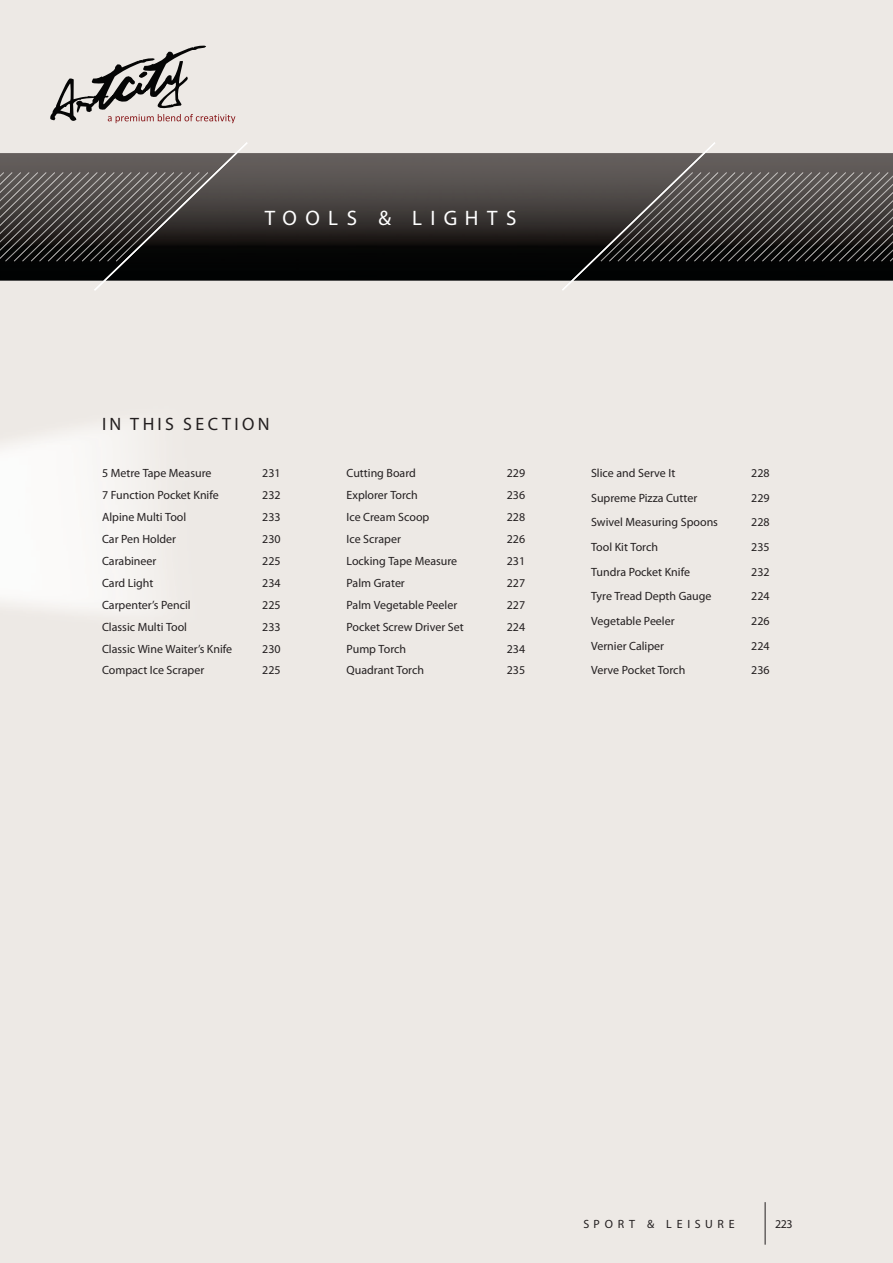
<style>
.page{position:relative;width:893px;height:1263px;background:#fff}
.page>*{position:absolute;margin:0;border:0;box-sizing:border-box;transform-origin:0 0}
.t1{font:300 21px "DTL Nobel T";letter-spacing:.4em;color:#fff}
.t2{font:300 18px "DTL Nobel T";letter-spacing:.195em;color:#231f20}
.t3{font:12px "Myriad Pro";color:#231f20}
.t4{font:300 12px "DTL Nobel T";letter-spacing:.395em;color:#231f20}
</style>
<div class="page">
<img style="left:0;top:153px;width:893px;height:128px">
<img style="left:0;top:172px;width:5px;height:87px">
<img style="left:5px;top:172px;width:9px;height:89px">
<img style="left:14px;top:172px;width:8px;height:89px">
<img style="left:22px;top:172px;width:9px;height:89px">
<img style="left:31px;top:172px;width:8px;height:89px">
<img style="left:39px;top:172px;width:9px;height:89px">
<img style="left:48px;top:172px;width:8px;height:89px">
<img style="left:56px;top:172px;width:9px;height:89px">
<img style="left:65px;top:172px;width:8px;height:89px">
<img style="left:73px;top:172px;width:9px;height:89px">
<img style="left:82px;top:172px;width:8px;height:89px">
<img style="left:90px;top:172px;width:4px;height:89px">
<img style="left:94px;top:142px;width:154px;height:149px">
<img style="left:562px;top:142px;width:153px;height:149px">
<img style="left:592px;top:172px;width:9px;height:89px">
<img style="left:601px;top:172px;width:8px;height:89px">
<img style="left:609px;top:172px;width:9px;height:89px">
<img style="left:618px;top:172px;width:8px;height:89px">
<img style="left:626px;top:172px;width:9px;height:89px">
<img style="left:635px;top:172px;width:8px;height:89px">
<img style="left:643px;top:172px;width:9px;height:89px">
<img style="left:652px;top:172px;width:8px;height:89px">
<img style="left:660px;top:172px;width:9px;height:89px">
<img style="left:669px;top:172px;width:8px;height:89px">
<img style="left:677px;top:172px;width:9px;height:89px">
<img style="left:686px;top:172px;width:17px;height:89px">
<img style="left:703px;top:172px;width:185px;height:89px">
<img style="left:720px;top:172px;width:17px;height:89px">
<img style="left:737px;top:172px;width:17px;height:89px">
<img style="left:754px;top:172px;width:17px;height:89px">
<img style="left:771px;top:172px;width:17px;height:89px">
<img style="left:788px;top:172px;width:92px;height:89px">
<img style="left:805px;top:176px;width:88px;height:85px">
<img style="left:813px;top:184px;width:80px;height:77px">
<img style="left:822px;top:192px;width:71px;height:69px">
<img style="left:830px;top:200px;width:63px;height:61px">
<img style="left:839px;top:208px;width:54px;height:53px">
<img style="left:847px;top:217px;width:46px;height:44px">
<img style="left:856px;top:225px;width:37px;height:36px">
<img style="left:864px;top:233px;width:29px;height:28px">
<img style="left:873px;top:241px;width:20px;height:20px">
<svg style="left:881px;top:250px;width:12px;height:11px"></svg>
<hr style="left:765px;top:1202px;width:1px;height:43px;background:#231f20">
<svg style="left:50px;top:45px;width:185px;height:78px;background:#c3bebb"></svg>
<h1 class="t1" style="left:265px;top:206px;width:253px">TOOLS &amp; LIGHTS</h1>
<h2 class="t2" style="left:102px;top:413px;width:169px">IN THIS SECTION</h2>
<p class="t3" style="left:102px;top:469px;width:111px">5 Metre Tape Measure</p>
<p class="t3" style="left:262px;top:469px;width:20px">231</p>
<p class="t3" style="left:102px;top:491px;width:118px">7 Function Pocket Knife</p>
<p class="t3" style="left:262px;top:491px;width:20px">232</p>
<p class="t3" style="left:102px;top:512px;width:86px">Alpine Multi Tool</p>
<p class="t3" style="left:262px;top:512px;width:20px">233</p>
<p class="t3" style="left:102px;top:534px;width:76px">Car Pen Holder</p>
<p class="t3" style="left:262px;top:534px;width:20px">230</p>
<p class="t3" style="left:102px;top:556px;width:56px">Carabineer</p>
<p class="t3" style="left:262px;top:556px;width:20px">225</p>
<p class="t3" style="left:102px;top:578px;width:53px">Card Light</p>
<p class="t3" style="left:262px;top:578px;width:20px">234</p>
<p class="t3" style="left:102px;top:600px;width:90px">Carpenter’s Pencil</p>
<p class="t3" style="left:262px;top:600px;width:20px">225</p>
<p class="t3" style="left:102px;top:622px;width:87px">Classic Multi Tool</p>
<p class="t3" style="left:262px;top:622px;width:20px">233</p>
<p class="t3" style="left:102px;top:644px;width:132px">Classic Wine Waiter’s Knife</p>
<p class="t3" style="left:262px;top:644px;width:20px">230</p>
<p class="t3" style="left:102px;top:666px;width:104px">Compact Ice Scraper</p>
<p class="t3" style="left:262px;top:666px;width:20px">225</p>
<p class="t3" style="left:347px;top:469px;width:71px">Cutting Board</p>
<p class="t3" style="left:507px;top:469px;width:20px">229</p>
<p class="t3" style="left:347px;top:490px;width:73px">Explorer Torch</p>
<p class="t3" style="left:507px;top:490px;width:20px">236</p>
<p class="t3" style="left:347px;top:512px;width:84px">Ice Cream Scoop</p>
<p class="t3" style="left:507px;top:512px;width:20px">228</p>
<p class="t3" style="left:347px;top:534px;width:56px">Ice Scraper</p>
<p class="t3" style="left:507px;top:534px;width:20px">226</p>
<p class="t3" style="left:347px;top:556px;width:112px">Locking Tape Measure</p>
<p class="t3" style="left:507px;top:556px;width:20px">231</p>
<p class="t3" style="left:347px;top:578px;width:60px">Palm Grater</p>
<p class="t3" style="left:507px;top:578px;width:20px">227</p>
<p class="t3" style="left:347px;top:600px;width:112px">Palm Vegetable Peeler</p>
<p class="t3" style="left:507px;top:600px;width:20px">227</p>
<p class="t3" style="left:347px;top:622px;width:119px">Pocket Screw Driver Set</p>
<p class="t3" style="left:507px;top:622px;width:20px">224</p>
<p class="t3" style="left:347px;top:644px;width:61px">Pump Torch</p>
<p class="t3" style="left:507px;top:644px;width:20px">234</p>
<p class="t3" style="left:347px;top:666px;width:79px">Quadrant Torch</p>
<p class="t3" style="left:507px;top:666px;width:20px">235</p>
<p class="t3" style="left:591px;top:469px;width:86px">Slice and Serve It</p>
<p class="t3" style="left:751px;top:469px;width:20px">228</p>
<p class="t3" style="left:591px;top:493px;width:108px">Supreme Pizza Cutter</p>
<p class="t3" style="left:751px;top:493px;width:20px">229</p>
<p class="t3" style="left:591px;top:518px;width:128px">Swivel Measuring Spoons</p>
<p class="t3" style="left:751px;top:518px;width:20px">228</p>
<p class="t3" style="left:591px;top:542px;width:68px">Tool Kit Torch</p>
<p class="t3" style="left:751px;top:542px;width:20px">235</p>
<p class="t3" style="left:591px;top:567px;width:100px">Tundra Pocket Knife</p>
<p class="t3" style="left:751px;top:567px;width:20px">232</p>
<p class="t3" style="left:591px;top:592px;width:122px">Tyre Tread Depth Gauge</p>
<p class="t3" style="left:751px;top:592px;width:20px">224</p>
<p class="t3" style="left:591px;top:616px;width:85px">Vegetable Peeler</p>
<p class="t3" style="left:751px;top:616px;width:20px">226</p>
<p class="t3" style="left:591px;top:641px;width:75px">Vernier Caliper</p>
<p class="t3" style="left:751px;top:641px;width:20px">224</p>
<p class="t3" style="left:591px;top:666px;width:96px">Verve Pocket Torch</p>
<p class="t3" style="left:751px;top:666px;width:20px">236</p>
<p class="t4" style="left:583px;top:1216px;width:153px">SPORT &amp; LEISURE</p>
<p class="t4" style="left:775px;top:1216px;width:19px">223</p>
</div>
